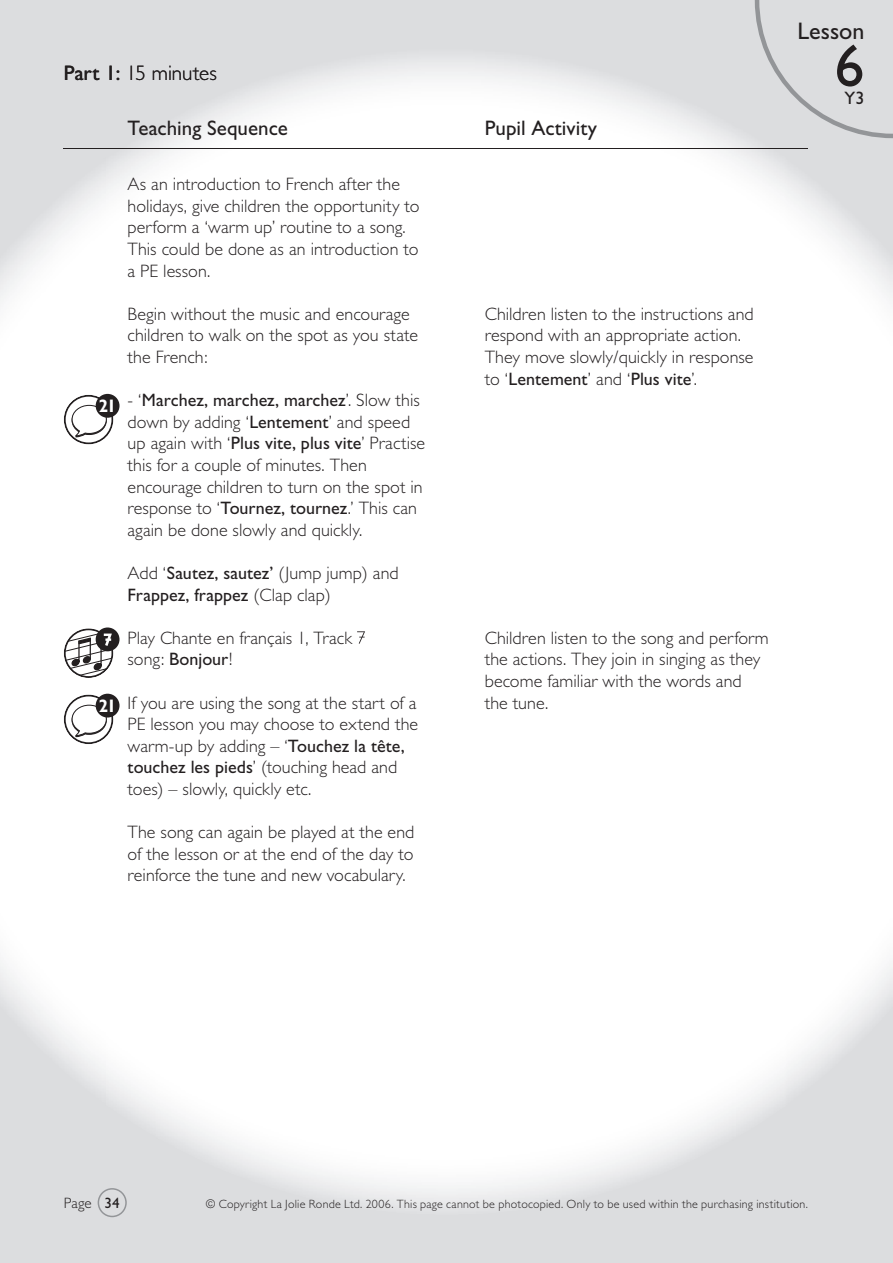
<style>
.page{position:relative;width:893px;height:1263px;background:#dcdddf}
.page>*{position:absolute;margin:0;border:0;box-sizing:border-box;transform-origin:0 0}
.t1{font:60px "Gill Sans";color:#231f20}
.t2{font:24px "Gill Sans";color:#231f20}
.t3{font:21px "Gill Sans";color:#231f20}
.t4{font:300 21px "Gill Sans";color:#231f20}
.t5{font:700 condensed 18.15px "Gill Sans";color:#fff}
.t6{font:300 18px/21.6px "Gill Sans";letter-spacing:.005em;color:#231f20}
.t7{font:18px/21.6px "Gill Sans";color:#231f20}
.t8{font:300 15px "Gill Sans";color:#231f20}
.t9{font:300 12px "Gill Sans";letter-spacing:.02em;color:#231f20}
.s1{font-weight:400}
.s2{font-weight:300}
</style>
<div class="page">
<div style="left:158px;top:60px;width:576px;height:995px;background:#fff"></div>
<img style="left:106px;top:139px;width:52px;height:987px">
<img style="left:734px;top:137px;width:53px;height:988px">
<img style="left:0;top:174px;width:106px;height:915px">
<img style="left:787px;top:173px;width:106px;height:918px">
<img style="left:157px;top:1055px;width:579px;height:150px">
<hr style="left:64px;top:148px;width:744px;height:1px;background:#231f20">
<svg style="left:98px;top:1188px;width:29px;height:29px"></svg>
<svg style="left:755px;top:0;width:138px;height:138px"></svg>
<svg style="left:65px;top:396px;width:47px;height:47px"></svg>
<div style="left:64px;top:395px;width:49px;height:49px;border:2px solid #231f20;border-radius:50%"></div>
<svg style="left:71px;top:405px;width:36px;height:32px"></svg>
<div style="left:96px;top:394px;width:24px;height:24px;background:#231f20;border-radius:50%"></div>
<svg style="left:65px;top:695px;width:47px;height:48px"></svg>
<div style="left:64px;top:694px;width:49px;height:50px;border:2px solid #231f20;border-radius:50%"></div>
<svg style="left:71px;top:704px;width:36px;height:33px"></svg>
<div style="left:96px;top:694px;width:24px;height:23px;background:#231f20;border-radius:50%"></div>
<div style="left:96px;top:627px;width:24px;height:24px;background:#231f20;border-radius:50%"></div>
<svg style="left:65px;top:629px;width:47px;height:48px"></svg>
<svg style="left:357px;top:631px;width:8px;height:13px"></svg>
<p class="t4" style="left:64px;top:61px;width:154px"><span class="s1">Part 1:</span> 15 minutes</p>
<p class="t5" style="left:99px;top:395px;width:19px">21</p>
<p class="t5" style="left:99px;top:695px;width:19px">21</p>
<p class="t3" style="left:128px;top:116px;width:162px">Teaching Sequence</p>
<p class="t6" style="left:128px;top:173px;width:294px">As an introduction to French after the holidays, give children the opportunity to perform a ‘warm up’ routine to a song.<br>This could be done as an introduction to a PE lesson.</p>
<p class="t6" style="left:128px;top:303px;width:292px">Begin without the music and encourage children to walk on the spot as you state the French:</p>
<p class="t6" style="left:128px;top:389px;width:299px">- ‘<span class="s1">Marchez, marchez, marchez</span>’. Slow this down by adding ‘<span class="s1">Lentement</span>’ and speed up again with ‘<span class="s1">Plus vite, plus vite</span>’ Practise this for a couple of minutes. Then encourage children to turn on the spot in response to ‘<span class="s1">Tournez, tournez</span>.’ This can again be done slowly and quickly.</p>
<p class="t7" style="left:128px;top:562px;width:273px"><span class="s2">Add ‘</span>Sautez, sautez’ <span class="s2">(Jump jump) and<br></span>Frappez, frappez <span class="s2">(Clap clap)</span></p>
<p class="t6" style="left:128px;top:627px;width:226px">Play Chante en français 1, Track song: <span class="s1">Bonjour</span>!</p>
<p class="t6" style="left:128px;top:692px;width:292px">If you are using the song at the start of a PE lesson you may choose to extend the warm-up by adding – ‘<span class="s1">Touchez la tête, touchez les pieds</span>’ (touching head and toes) – slowly, quickly etc.</p>
<p class="t6" style="left:128px;top:821px;width:288px;text-align:justify">The song can again be played at the end of the lesson or at the end of the day to reinforce the tune and new vocabulary.</p>
<p class="t3" style="left:485px;top:116px;width:114px">Pupil Activity</p>
<h2 class="t2" style="left:797px;top:18px;width:68px">Lesson</h2>
<h1 class="t1" style="left:834px;top:31px;width:31px">6</h1>
<p class="t7" style="left:844px;top:87px;width:21px">Y3</p>
<p class="t6" style="left:485px;top:303px;width:270px">Children listen to the instructions and respond with an appropriate action.<br>They move slowly/quickly in response to ‘<span class="s1">Lentement</span>’ and ‘<span class="s1">Plus vite</span>’.</p>
<p class="t6" style="left:485px;top:627px;width:285px">Children listen to the song and perform the actions. They join in singing as they become familiar with the words and the tune.</p>
<p class="t8" style="left:64px;top:1194px;width:57px">Page <span class="s1">34</span></p>
<p class="t9" style="left:206px;top:1197px;width:604px">© Copyright La Jolie Ronde Ltd. 2006. This page cannot be photocopied. Only to be used within the purchasing institution.</p>
</div>
